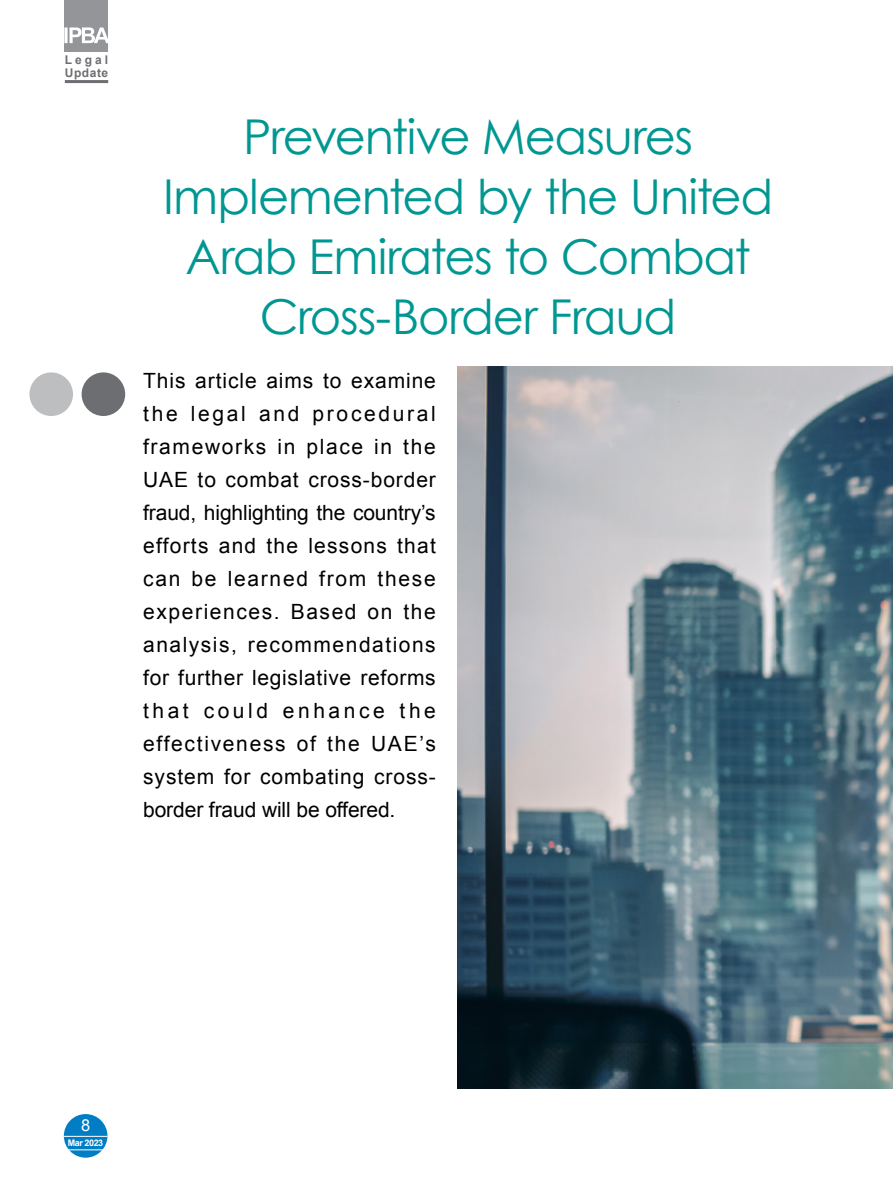
<style>
.page{position:relative;width:893px;height:1191px;background:#fff}
.page>*{position:absolute;margin:0;border:0;box-sizing:border-box;transform-origin:0 0}
.t1{font:48px/60px "Century Gothic";letter-spacing:-.03em;color:#009792;text-align:center}
.t2{font:21px/33px "Arial";letter-spacing:.045em;color:#000;text-align:justify}
.t3{font:16.5px "Arial";color:#fff}
.t4{font:700 12px/13.5px "Arial";letter-spacing:.045em;color:#6d6e71}
.t5{font:700 9px "Arial";letter-spacing:-.05em;color:#fff}
</style>
<div class="page">
<div style="left:64px;top:0;width:44px;height:52px;background:#939598"></div>
<svg style="left:64px;top:27px;width:44px;height:16px"></svg>
<hr style="left:65px;top:80px;width:43px;height:3px;background:#6d6e71">
<div style="left:64px;top:1114px;width:43px;height:43px;background:#007dc5;border-radius:50%"></div>
<hr style="left:64px;top:1136px;width:43px;height:1px;background:#fff">
<hr style="left:64px;top:1149px;width:43px;height:1px;background:#fff">
<div style="left:82px;top:372px;width:43px;height:44px;background:#6d6e71;border-radius:50%"></div>
<div style="left:29px;top:372px;width:44px;height:44px;background:#bcbec0;border-radius:50%"></div>
<img style="left:457px;top:366px;width:436px;height:723px">
<p class="t4" style="left:65px;top:53px;width:45px">Legal<br>Update</p>
<h1 class="t1" style="left:163px;top:106px;width:612px">Preventive Measures<br>Implemented by the United<br>Arab Emirates to Combat<br>Cross-Border Fraud</h1>
<p class="t2" style="left:143px;top:364px;width:294px">This article aims to examine the legal and procedural frameworks in place in the UAE to combat cross-border fraud, highlighting the country’s efforts and the lessons that can be learned from these experiences. Based on the analysis, recommendations for further legislative reforms that could enhance the effectiveness of the UAE’s system for combating cross&shy;border fraud will be offered.</p>
<p class="t3" style="left:81px;top:1114px;width:11px">8</p>
<p class="t5" style="left:68px;top:1136px;width:37px">Mar 2023</p>
</div>
